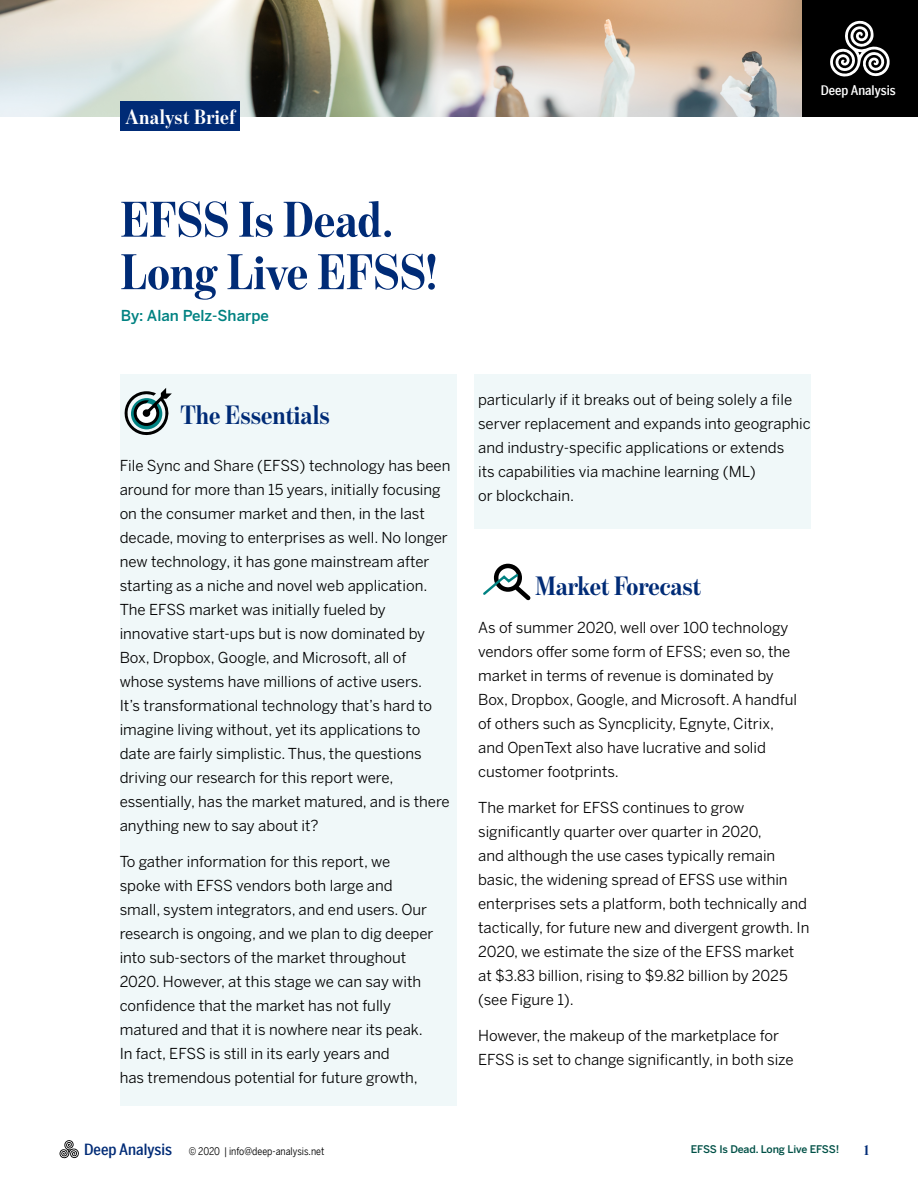
<style>
.page{position:relative;width:918px;height:1188px;background:#fff}
.page>*{position:absolute;margin:0;border:0;box-sizing:border-box;transform-origin:0 0}
.t1{font:700 51px/52.5px "Benton Mod Disp Cond";color:#002b76}
.t2{font:700 27px "Benton Mod Disp Cond";color:#002b76}
.t3{font:700 21px "Benton Mod Disp Cond";letter-spacing:.02em;color:#fff}
.t4{font:15px/24px "Benton Sans";color:#000}
.t5{font:500 15px "Benton Sans";color:#008282}
.t6{font:700 15px "Benton Mod Disp Cond";color:#002b76}
.t7{font:500 13.2px "Benton Sans Condensed";color:#fff}
.t8{font:10.5px "Benton Sans Condensed";color:#000}
.t9{font:500 10.5px "Benton Sans";letter-spacing:-.015em;color:#005046}
.s1{font-weight:500;font-size:15.45px;color:#002b76}
</style>
<div class="page">
<svg style="left:59px;top:1140px;width:20px;height:18px"></svg>
<div style="left:120px;top:374px;width:336px;height:732px;background:#f0f8f9"></div>
<div style="left:474px;top:374px;width:337px;height:155px;background:#f0f8f9"></div>
<div style="left:802px;top:0;width:116px;height:116px;background:#000"></div>
<svg style="left:830px;top:20px;width:60px;height:57px"></svg>
<svg style="left:124px;top:388px;width:48px;height:48px"></svg>
<svg style="left:496px;top:566px;width:24px;height:24px"></svg>
<div style="left:494px;top:564px;width:28px;height:28px;border:4px solid #000;border-radius:50%"></div>
<svg style="left:483px;top:572px;width:48px;height:29px"></svg>
<img style="left:0;top:0;width:802px;height:116px">
<div style="left:121px;top:102px;width:119px;height:29px;background:#002b76"></div>
<h3 class="t3" style="left:125px;top:106px;width:111px">Analyst Brief</h3>
<h1 class="t1" style="left:121px;top:193px;width:318px">EFSS Is Dead.<br>Long Live EFSS!</h1>
<p class="t5" style="left:121px;top:306px;width:150px">By: Alan Pelz-Sharpe</p>
<h2 class="t2" style="left:181px;top:400px;width:150px">The Essentials</h2>
<p class="t4" style="left:120px;top:453px;width:332px">File Sync and Share (EFSS) technology has been around for more than 15 years, initially focusing on the consumer market and then, in the last decade, moving to enterprises as well. No longer new technology, it has gone mainstream after starting as a niche and novel web application.<br>The EFSS market was initially fueled by innovative start-ups but is now dominated by Box, Dropbox, Google, and Microsoft, all of whose systems have millions of active users.<br>It’s transformational technology that’s hard to imagine living without, yet its applications to date are fairly simplistic. Thus, the questions driving our research for this report were, essentially, has the market matured, and is there anything new to say about it?</p>
<p class="t4" style="left:120px;top:849px;width:315px">To gather information for this report, we spoke with EFSS vendors both large and small, system integrators, and end users. Our research is ongoing, and we plan to dig deeper into sub-sectors of the market throughout 2020. However, at this stage we can say with confidence that the market has not fully matured and that it is nowhere near its peak.<br>In fact, EFSS is still in its early years and<br>has tremendous potential for future growth,</p>
<p class="t7" style="left:821px;top:81px;width:76px">Deep Analysis</p>
<p class="t4" style="left:478px;top:387px;width:334px">particularly if it breaks out of being solely a file server replacement and expands into geographic and industry-specific applications or extends<br>its capabilities via machine learning (ML)<br>or blockchain.</p>
<h2 class="t2" style="left:535px;top:571px;width:167px">Market Forecast</h2>
<p class="t4" style="left:478px;top:615px;width:320px">As of summer 2020, well over 100 technology vendors offer some form of EFSS; even so, the market in terms of revenue is dominated by Box, Dropbox, Google, and Microsoft. A handful of others such as Syncplicity, Egnyte, Citrix, and OpenText also have lucrative and solid customer footprints.</p>
<p class="t4" style="left:478px;top:795px;width:333px">The market for EFSS continues to grow significantly quarter over quarter in 2020,<br>and although the use cases typically remain basic, the widening spread of EFSS use within enterprises sets a platform, both technically and tactically, for future new and divergent growth. In 2020, we estimate the size of the EFSS market at $3.83 billion, rising to $9.82 billion by 2025 (see Figure 1).</p>
<p class="t4" style="left:478px;top:1023px;width:317px">However, the makeup of the marketplace for<br>EFSS is set to change significantly, in both size</p>
<p class="t8" style="left:84px;top:1144px;width:242px"><span class="s1">Deep Analysis</span> © 2020 | info@deep-analysis.net</p>
<p class="t9" style="left:691px;top:1143px;width:150px">EFSS Is Dead. Long Live EFSS!</p>
<p class="t6" style="left:864px;top:1142px;width:6px">1</p>
</div>
